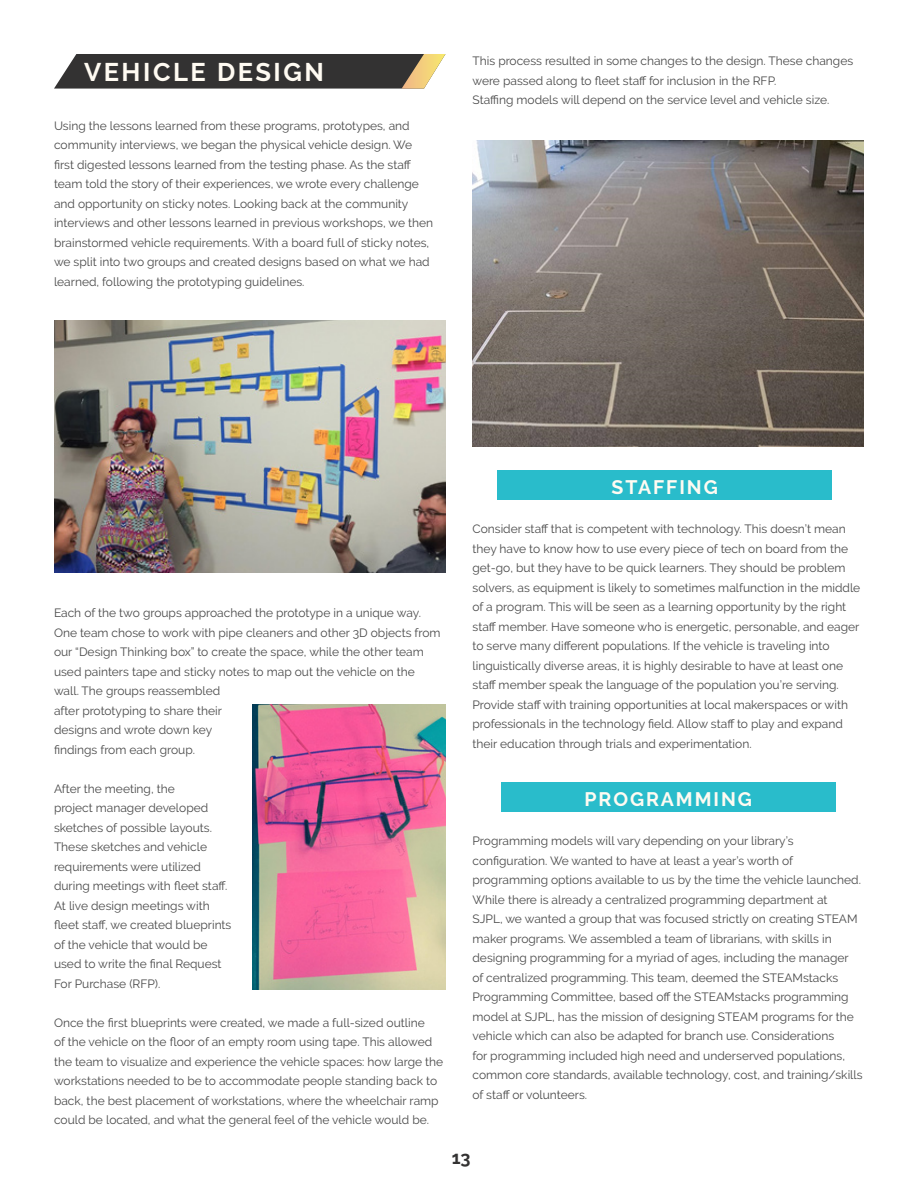
<style>
.page{position:relative;width:918px;height:1188px;background:#fff}
.page>*{position:absolute;margin:0;border:0;box-sizing:border-box;transform-origin:0 0}
.t1{font:700 25.5px "Raleway";letter-spacing:.1em;color:#fffbf2}
.t2{font:700 19.5px "Raleway";letter-spacing:.1em;color:#fffbf2}
.t3{font:700 18px "Raleway";color:#333232}
.t4{font:12px/19.5px "Raleway";color:#494949}
</style>
<div class="page">
<svg style="left:54px;top:54px;width:392px;height:35px;background:#4b4844"></svg>
<img style="left:54px;top:320px;width:392px;height:252px">
<img style="left:253px;top:704px;width:193px;height:286px">
<img style="left:472px;top:140px;width:392px;height:306px">
<div style="left:497px;top:470px;width:335px;height:30px;background:#29bccb"></div>
<div style="left:501px;top:782px;width:335px;height:30px;background:#29bccb"></div>
<h1 class="t1" style="left:84px;top:57px;width:241px">VEHICLE DESIGN</h1>
<p class="t4" style="left:54px;top:116px;width:381px">Using the lessons learned from these programs, prototypes, and community interviews, we began the physical vehicle design. We first digested lessons learned from the testing phase. As the staff team told the story of their experiences, we wrote every challenge and opportunity on sticky notes. Looking back at the community interviews and other lessons learned in previous workshops, we then brainstormed vehicle requirements. With a board full of sticky notes, we split into two groups and created designs based on what we had learned, following the prototyping guidelines.</p>
<p class="t4" style="left:472px;top:51px;width:382px">This process resulted in some changes to the design. These changes were passed along to fleet staff for inclusion in the RFP.<br>Staffing models will depend on the service level and vehicle size.</p>
<p class="t4" style="left:54px;top:603px;width:388px">Each of the two groups approached the prototype in a unique way.<br>One team chose to work with pipe cleaners and other 3D objects from our “Design Thinking box” to create the space, while the other team used painters tape and sticky notes to map out the vehicle on the wall. The groups reassembled<br>after prototyping to share their<br>designs and wrote down key<br>findings from each group.</p>
<p class="t4" style="left:54px;top:779px;width:179px">After the meeting, the<br>project manager developed sketches of possible layouts.<br>These sketches and vehicle requirements were utilized during meetings with fleet staff.<br>At live design meetings with fleet staff, we created blueprints of the vehicle that would be used to write the final Request<br>For Purchase (RFP).</p>
<p class="t4" style="left:54px;top:1013px;width:391px">Once the first blueprints were created, we made a full-sized outline<br>of the vehicle on the floor of an empty room using tape. This allowed the team to visualize and experience the vehicle spaces: how large the workstations needed to be to accommodate people standing back to back, the best placement of workstations, where the wheelchair ramp could be located, and what the general feel of the vehicle would be.</p>
<h2 class="t2" style="left:612px;top:476px;width:108px">STAFFING</h2>
<p class="t4" style="left:472px;top:519px;width:389px">Consider staff that is competent with technology. This doesn’t mean they have to know how to use every piece of tech on board from the get-go, but they have to be quick learners. They should be problem solvers, as equipment is likely to sometimes malfunction in the middle of a program. This will be seen as a learning opportunity by the right staff member. Have someone who is energetic, personable, and eager to serve many different populations. If the vehicle is traveling into linguistically diverse areas, it is highly desirable to have at least one staff member speak the language of the population you’re serving.<br>Provide staff with training opportunities at local makerspaces or with professionals in the technology field. Allow staff to play and expand their education through trials and experimentation.</p>
<h2 class="t2" style="left:584px;top:788px;width:169px">PROGRAMMING</h2>
<p class="t4" style="left:472px;top:831px;width:392px">Programming models will vary depending on your library’s configuration. We wanted to have at least a year’s worth of programming options available to us by the time the vehicle launched.<br>While there is already a centralized programming department at<br>SJPL, we wanted a group that was focused strictly on creating STEAM maker programs. We assembled a team of librarians, with skills in designing programming for a myriad of ages, including the manager of centralized programming. This team, deemed the STEAMstacks Programming Committee, based off the STEAMstacks programming model at SJPL, has the mission of designing STEAM programs for the vehicle which can also be adapted for branch use. Considerations<br>for programming included high need and underserved populations, common core standards, available technology, cost, and training/skills of staff or volunteers.</p>
<h3 class="t3" style="left:452px;top:1148px;width:20px">13</h3>
</div>
